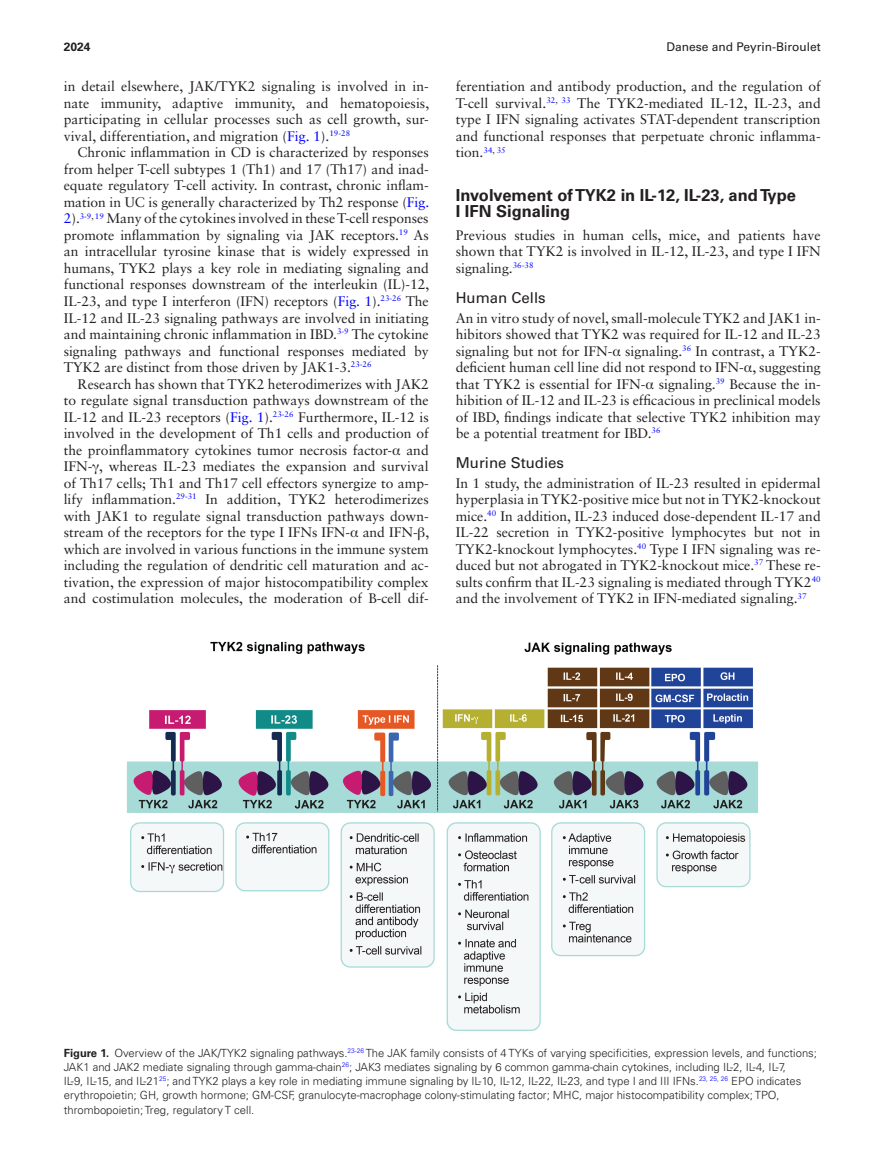
<style>
.page{position:relative;width:893px;height:1174px;background:#fff}
.page>*{position:absolute;margin:0;border:0;box-sizing:border-box;transform-origin:0 0}
.t1{font:700 16.5px/16.5px "Univers LT Std";color:#231f20}
.t2{font:15px "Univers LT Std";color:#231f20}
.t3{font:13.8px/16.5px "Sabon LT Std";color:#231f20;text-align:justify}
.t4{font:12px "Univers LT Std";color:#231f20}
.t5{font:700 12px "Univers LT Std";color:#231f20}
.t6{font:300 11.25px/14.2px "Univers LT Std";color:#231f20}
.s1{color:#00f}
.s2{font-family:"Gandhari Unicode"}
.s3{font-weight:700}
</style>
<div class="page">
<img style="left:127px;top:641px;width:631px;height:390px">
<p class="t5" style="left:64px;top:40px;width:28px">2024</p>
<p class="t4" style="left:666px;top:40px;width:156px">Danese and Peyrin-Biroulet</p>
<p class="t3" style="left:64px;top:78px;width:367px">in detail elsewhere, JAK/TYK2 signaling is involved in in&shy;nate immunity, adaptive immunity, and hematopoiesis, participating in cellular processes such as cell growth, sur&shy;vival, differentiation, and migration (<span class="s1">Fig. 1</span>).<sup>19-28</sup></p>
<p class="t3" style="left:64px;top:144px;width:367px;text-indent:14px">Chronic inflammation in CD is characterized by responses from helper T-cell subtypes 1 (Th1) and 17 (Th17) and inad&shy;equate regulatory T-cell activity. In contrast, chronic inflam&shy;mation in UC is generally characterized by Th2 response (<span class="s1">Fig.<br>2</span>).<sup>3-9</sup><sup>,</sup> <sup>19</sup> Many of the cytokines involved in these T-cell responses promote inflammation by signaling via JAK receptors.<sup>19</sup> As an intracellular tyrosine kinase that is widely expressed in humans, TYK2 plays a key role in mediating signaling and functional responses downstream of the interleukin (IL)-12, IL-23, and type I interferon (IFN) receptors (<span class="s1">Fig. 1</span>).<sup>23-26</sup> The IL-12 and IL-23 signaling pathways are involved in initiating and maintaining chronic inflammation in IBD.<sup>3-9</sup> The cytokine signaling pathways and functional responses mediated by TYK2 are distinct from those driven by JAK1-3.<sup>23-26</sup></p>
<p class="t3" style="left:64px;top:375px;width:367px;text-indent:14px">Research has shown that TYK2 heterodimerizes with JAK2 to regulate signal transduction pathways downstream of the IL-12 and IL-23 receptors (<span class="s1">Fig. 1</span>).<sup>23-26</sup> Furthermore, IL-12 is involved in the development of Th1 cells and production of the proinflammatory cytokines tumor necrosis factor-<span class="s2">α</span> and IFN-<span class="s2">γ</span>, whereas IL-23 mediates the expansion and survival of Th17 cells; Th1 and Th17 cell effectors synergize to amp&shy;lify inflammation.<sup>29-31</sup> In addition, TYK2 heterodimerizes with JAK1 to regulate signal transduction pathways down&shy;stream of the receptors for the type I IFNs IFN-<span class="s2">α</span> and IFN-<span class="s2">β</span>, which are involved in various functions in the immune system including the regulation of dendritic cell maturation and ac&shy;tivation, the expression of major histocompatibility complex and costimulation molecules, the moderation of B-cell dif-</p>
<p class="t3" style="left:456px;top:78px;width:366px">ferentiation and antibody production, and the regulation of T-cell survival.<sup>32</sup><sup>,</sup> <sup>33</sup> The TYK2-mediated IL-12, IL-23, and type I IFN signaling activates STAT-dependent transcription and functional responses that perpetuate chronic inflamma&shy;tion.<sup>34</sup><sup>,</sup> <sup>35</sup></p>
<p class="t1" style="left:456px;top:187px;width:342px">Involvement of TYK2 in IL-12, IL-23, and Type<br>I IFN Signaling</p>
<p class="t3" style="left:456px;top:227px;width:366px">Previous studies in human cells, mice, and patients have shown that TYK2 is involved in IL-12, IL-23, and type I IFN signaling.<sup>36-38</sup></p>
<p class="t2" style="left:456px;top:289px;width:92px">Human Cells</p>
<p class="t3" style="left:456px;top:309px;width:366px">An in vitro study of novel, small-molecule TYK2 and JAK1 in&shy;hibitors showed that TYK2 was required for IL-12 and IL-23 signaling but not for IFN-<span class="s2">α</span> signaling.<sup>36</sup> In contrast, a TYK2- deficient human cell line did not respond to IFN-<span class="s2">α</span>, suggesting that TYK2 is essential for IFN-<span class="s2">α</span> signaling.<sup>39</sup> Because the in&shy;hibition of IL-12 and IL-23 is efficacious in preclinical models of IBD, findings indicate that selective TYK2 inhibition may be a potential treatment for IBD.<sup>36</sup></p>
<p class="t2" style="left:456px;top:454px;width:110px">Murine Studies</p>
<p class="t3" style="left:456px;top:474px;width:366px">In 1 study, the administration of IL-23 resulted in epidermal hyperplasia in TYK2-positive mice but not in TYK2-knockout mice.<sup>40</sup> In addition, IL-23 induced dose-dependent IL-17 and IL-22 secretion in TYK2-positive lymphocytes but not in TYK2-knockout lymphocytes.<sup>40</sup> Type I IFN signaling was re&shy;duced but not abrogated in TYK2-knockout mice.<sup>37</sup> These re&shy;sults confirm that IL-23 signaling is mediated through TYK2<sup>40 </sup>and the involvement of TYK2 in IFN-mediated signaling.<sup>37</sup></p>
<p class="t6" style="left:64px;top:1045px;width:755px"><span class="s3">Figure 1.</span> Overview of the JAK/TYK2 signaling pathways.<sup>23-26</sup> The JAK family consists of 4 TYKs of varying specificities, expression levels, and functions; JAK1 and JAK2 mediate signaling through gamma-chain<sup>26</sup>; JAK3 mediates signaling by 6 common gamma-chain cytokines, including IL-2, IL-4, IL-7,<br>IL-9, IL-15, and IL-21<sup>25</sup>; and TYK2 plays a key role in mediating immune signaling by IL-10, IL-12, IL-22, IL-23, and type I and III IFNs.<sup>23</sup><sup>,</sup> <sup>25</sup><sup>,</sup> <sup>26</sup> EPO indicates erythropoietin; GH, growth hormone; GM-CSF, granulocyte-macrophage colony-stimulating factor; MHC, major histocompatibility complex; TPO, thrombopoietin; Treg, regulatory T cell.</p>
</div>
